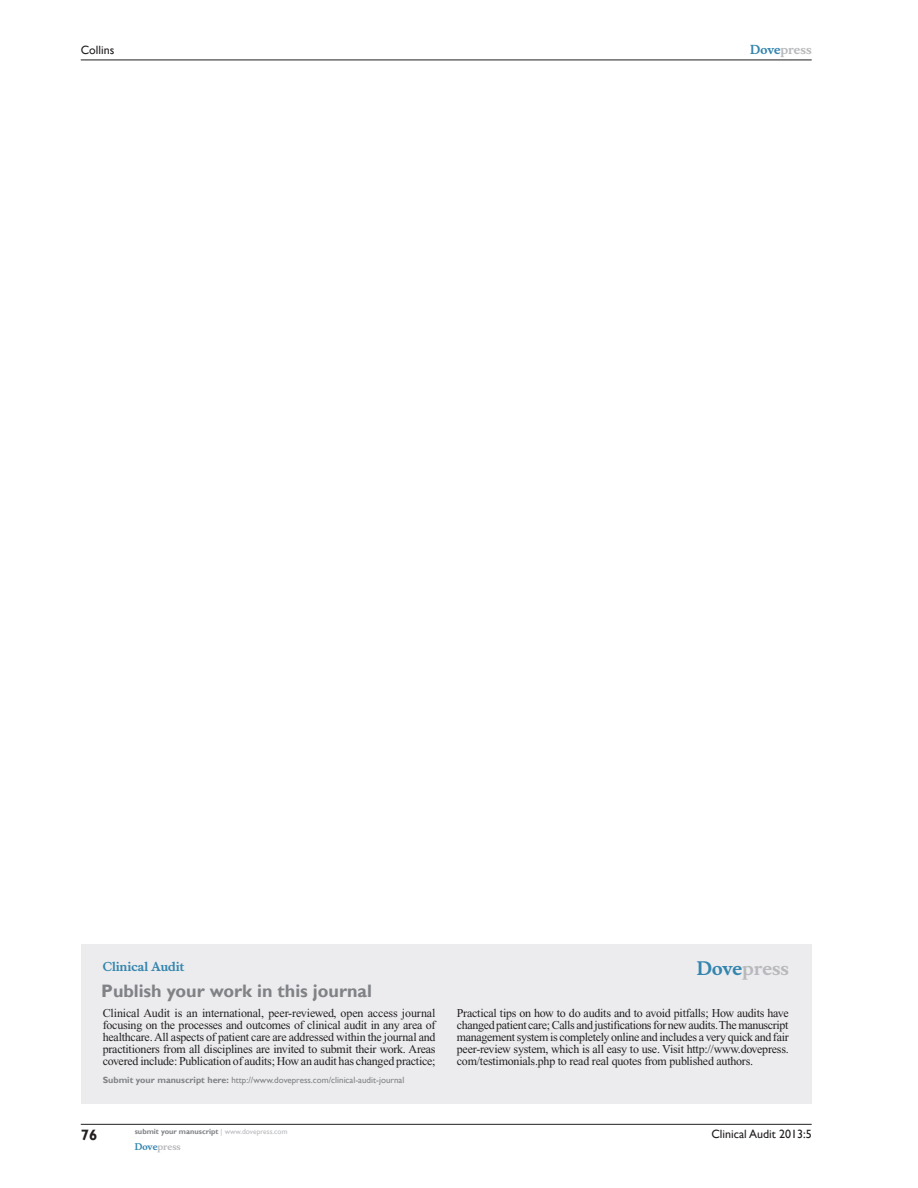
<style>
.page{position:relative;width:918px;height:1188px;background:#fff}
.page>*{position:absolute;margin:0;border:0;box-sizing:border-box;transform-origin:0 0}
.PromBx-H1{font:700 18px "Gill Sans";color:#808285}
.PromBx-Brand{font:700 18px "Musee";color:#b8b9bc}
.t1{font:700 15px "Gill Sans";color:#231f20}
.PromBx-Tx{font:12px/12px "Times New Roman";letter-spacing:-.02em;color:#231f20;text-align:justify}
.t2{font:12px "Gill Sans";color:#231f20}
.PromBx-JrnlName{font:700 12px "Musee";color:#3485ae}
.t3{font:700 12px "Musee";color:#b8b9bc}
.PromBx-SubmitMssWebA{font:9px "Gill Sans";color:#808285}
.t4{font:700 9px "Musee";color:#b8b9bc}
.t5{font:700 7.5px "Gill Sans";color:#808285}
.s1{color:#3485ae}
.s2{font-weight:700}
.s3{font-weight:400;color:#b8b9bc}
</style>
<div class="page">
<div style="left:81px;top:944px;width:731px;height:159px;background:#ececee"></div>
<hr style="left:81px;top:1124px;width:731px;height:1px;background:#231f20">
<hr style="left:81px;top:60px;width:731px;height:1px;background:#231f20">
<p class="t2" style="left:81px;top:43px;width:35px">Collins</p>
<p class="t3" style="left:750px;top:43px;width:63px"><span class="s1">Dove</span>press</p>
<p class="PromBx-JrnlName" style="left:103px;top:959px;width:83px">Clinical Audit</p>
<p class="PromBx-H1" style="left:101px;top:980px;width:272px">Publish your work in this journal</p>
<p class="PromBx-Brand" style="left:697px;top:958px;width:94px"><span class="s1">Dove</span>press</p>
<p class="PromBx-Tx" style="left:103px;top:1007px;width:334px">Clinical Audit is an international, peer-reviewed, open access journal focusing on the processes and outcomes of clinical audit in any area of healthcare. All aspects of patient care are addressed within the journal and practitioners from all disciplines are invited to submit their work. Areas covered include: Publication of audits; How an audit has changed practice;</p>
<p class="PromBx-Tx" style="left:457px;top:1007px;width:333px">Practical tips on how to do audits and to avoid pitfalls; How audits have changed patient care; Calls and justifications for new audits. The manuscript management system is completely online and includes a very quick and fair peer-review system, which is all easy to use. Visit http://www.dovepress. com/testimonials.php to read real quotes from published authors.</p>
<p class="PromBx-SubmitMssWebA" style="left:103px;top:1075px;width:303px"><span class="s2">Submit your manuscript here:</span> http://www.dovepress.com/clinical-audit-journal</p>
<p class="t1" style="left:81px;top:1126px;width:18px">76</p>
<p class="t5" style="left:135px;top:1127px;width:154px">submit your manuscript <span class="s3">| www.dovepress.com</span></p>
<p class="t4" style="left:135px;top:1141px;width:48px"><span class="s1">Dove</span>press</p>
<p class="t2" style="left:711px;top:1127px;width:102px">Clinical Audit 2013:5</p>
</div>
